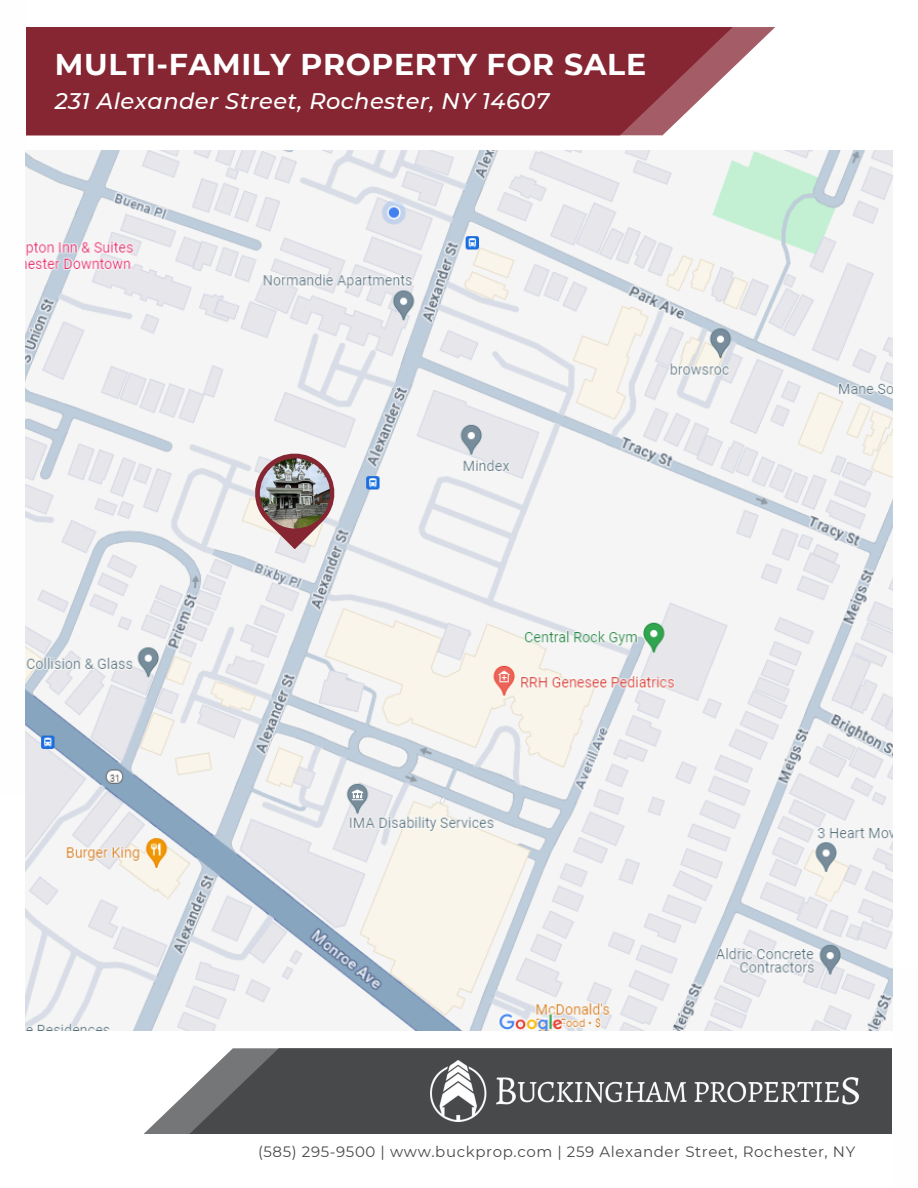
<style>
.page{position:relative;width:918px;height:1188px;background:#fff}
.page>*{position:absolute;margin:0;border:0;box-sizing:border-box;transform-origin:0 0}
.t1{font:700 30px "Montserrat";letter-spacing:.02em;color:#fff}
.t2{font:italic 500 22.5px "Montserrat";letter-spacing:.02em;color:#fff}
.t3{font:15px "Montserrat";letter-spacing:.04em;color:#47494b}
</style>
<div class="page">
<svg style="left:733px;top:27px;width:42px;height:41px"></svg>
<svg style="left:26px;top:27px;width:707px;height:108px;background:#8b2f3b"></svg>
<svg style="left:143px;top:1090px;width:46px;height:44px"></svg>
<div style="left:189px;top:1048px;width:729px;height:86px;background:#47494b"></div>
<img style="left:430px;top:1061px;width:429px;height:61px">
<div style="left:893px;top:967px;width:25px;height:221px;background:#fefefe"></div>
<img style="left:25px;top:151px;width:868px;height:879px">
<svg style="left:255px;top:454px;width:79px;height:95px"></svg>
<img style="left:260px;top:458px;width:70px;height:71px;border-radius:50%">
<h2 class="t1" style="left:55px;top:46px;width:593px">MULTI-FAMILY PROPERTY FOR SALE</h2>
<h1 class="t2" style="left:55px;top:87px;width:496px">231 Alexander Street, Rochester, NY 14607</h1>
<p class="t3" style="left:258px;top:1143px;width:599px">(585) 295-9500 | www.buckprop.com | 259 Alexander Street, Rochester, NY</p>
</div>
